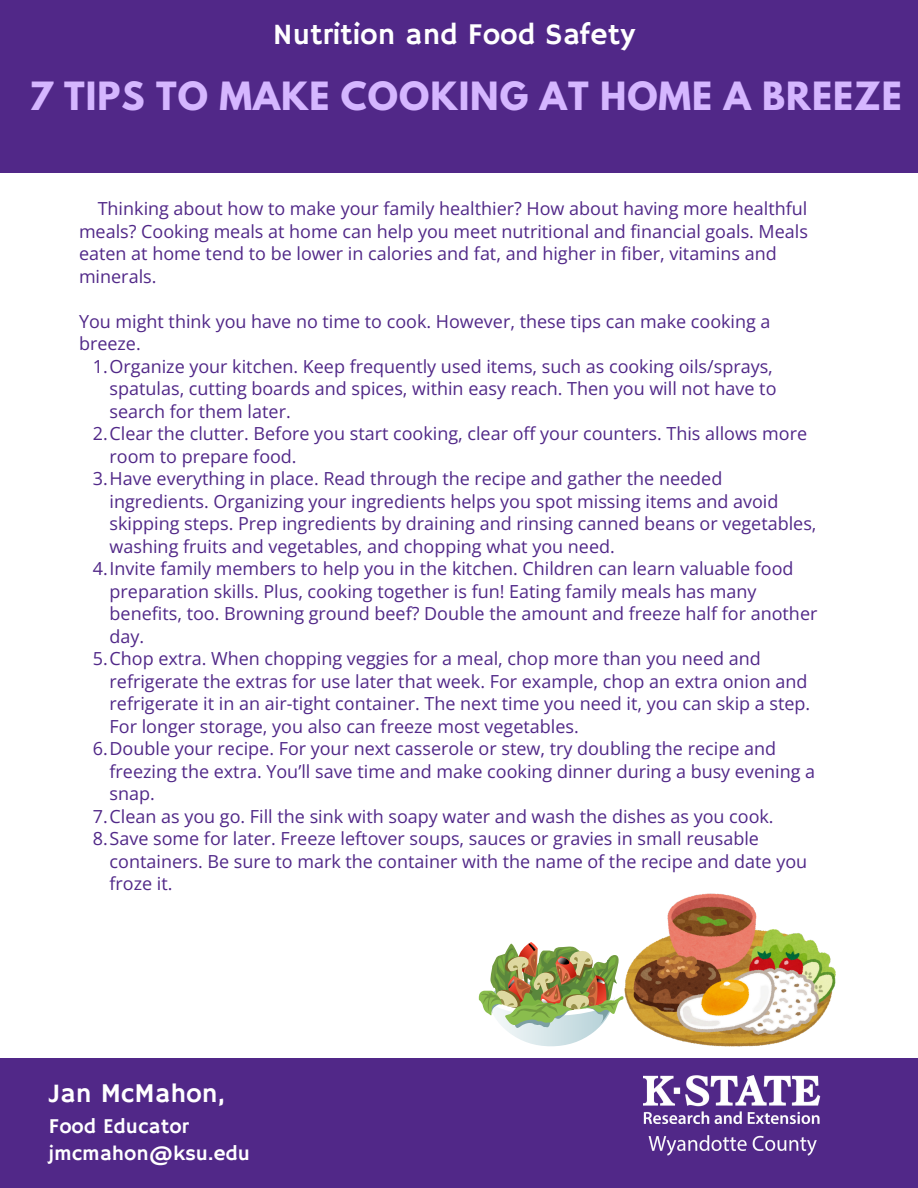
<style>
.page{position:relative;width:918px;height:1188px;background:#fff}
.page>*{position:absolute;margin:0;border:0;box-sizing:border-box;transform-origin:0 0}
.t1{font:700 34.5px "League Spartan";letter-spacing:.03em;color:#d5b6ff}
.t2{font:30px "Hammersmith One";color:#fff}
.t3{font:27px "Hammersmith One";color:#fff}
.t4{font:21px/27px "Hammersmith One";color:#fff}
.t5{font:18px/22.5px "Open Sans";color:#512888}
</style>
<div class="page">
<div style="left:0;top:0;width:918px;height:172px;background:#512888"></div>
<div style="left:0;top:1059px;width:918px;height:129px;background:#512888"></div>
<img style="left:643px;top:1075px;width:178px;height:49px">
<img style="left:643px;top:1116px;width:173px;height:40px">
<img style="left:624px;top:894px;width:212px;height:153px">
<svg style="left:479px;top:942px;width:145px;height:104px"></svg>
<p class="t2" style="left:273px;top:17px;width:364px">Nutrition and Food Safety</p>
<p class="t1" style="left:29px;top:79px;width:874px">7 TIPS TO MAKE COOKING AT HOME A BREEZE</p>
<p class="t5" style="left:79px;top:197px;width:730px;text-indent:19px">Thinking about how to make your family healthier? How about having more healthful meals? Cooking meals at home can help you meet nutritional and financial goals. Meals eaten at home tend to be lower in calories and fat, and higher in fiber, vitamins and minerals.</p>
<h2 class="t5" style="left:79px;top:310px;width:693px">You might think you have no time to cook. However, these tips can make cooking a breeze.</h2>
<h1 class="t5" style="left:110px;top:355px;width:668px;text-indent:-17px">1.Organize your kitchen. Keep frequently used items, such as cooking oils/sprays, spatulas, cutting boards and spices, within easy reach. Then you will not have to search for them later.</h1>
<p class="t5" style="left:110px;top:422px;width:699px;text-indent:-17px">2.Clear the clutter. Before you start cooking, clear off your counters. This allows more room to prepare food.</p>
<p class="t5" style="left:110px;top:467px;width:709px;text-indent:-17px">3.Have everything in place. Read through the recipe and gather the needed ingredients. Organizing your ingredients helps you spot missing items and avoid skipping steps. Prep ingredients by draining and rinsing canned beans or vegetables, washing fruits and vegetables, and chopping what you need.</p>
<p class="t5" style="left:110px;top:557px;width:709px;text-indent:-17px">4.Invite family members to help you in the kitchen. Children can learn valuable food preparation skills. Plus, cooking together is fun! Eating family meals has many benefits, too. Browning ground beef? Double the amount and freeze half for another day.</p>
<p class="t5" style="left:110px;top:647px;width:702px;text-indent:-17px">5.Chop extra. When chopping veggies for a meal, chop more than you need and refrigerate the extras for use later that week. For example, chop an extra onion and refrigerate it in an air-tight container. The next time you need it, you can skip a step.<br>For longer storage, you also can freeze most vegetables.</p>
<p class="t5" style="left:110px;top:737px;width:707px;text-indent:-17px">6.Double your recipe. For your next casserole or stew, try doubling the recipe and freezing the extra. You’ll save time and make cooking dinner during a busy evening a snap.</p>
<p class="t5" style="left:93px;top:805px;width:682px">7.Clean as you go. Fill the sink with soapy water and wash the dishes as you cook.</p>
<p class="t5" style="left:110px;top:827px;width:699px;text-indent:-17px">8.Save some for later. Freeze leftover soups, sauces or gravies in small reusable containers. Be sure to mark the container with the name of the recipe and date you froze it.</p>
<p class="t3" style="left:49px;top:1078px;width:177px">Jan McMahon,</p>
<p class="t4" style="left:49px;top:1113px;width:203px">Food Educator jmcmahon@ksu.edu</p>
</div>
